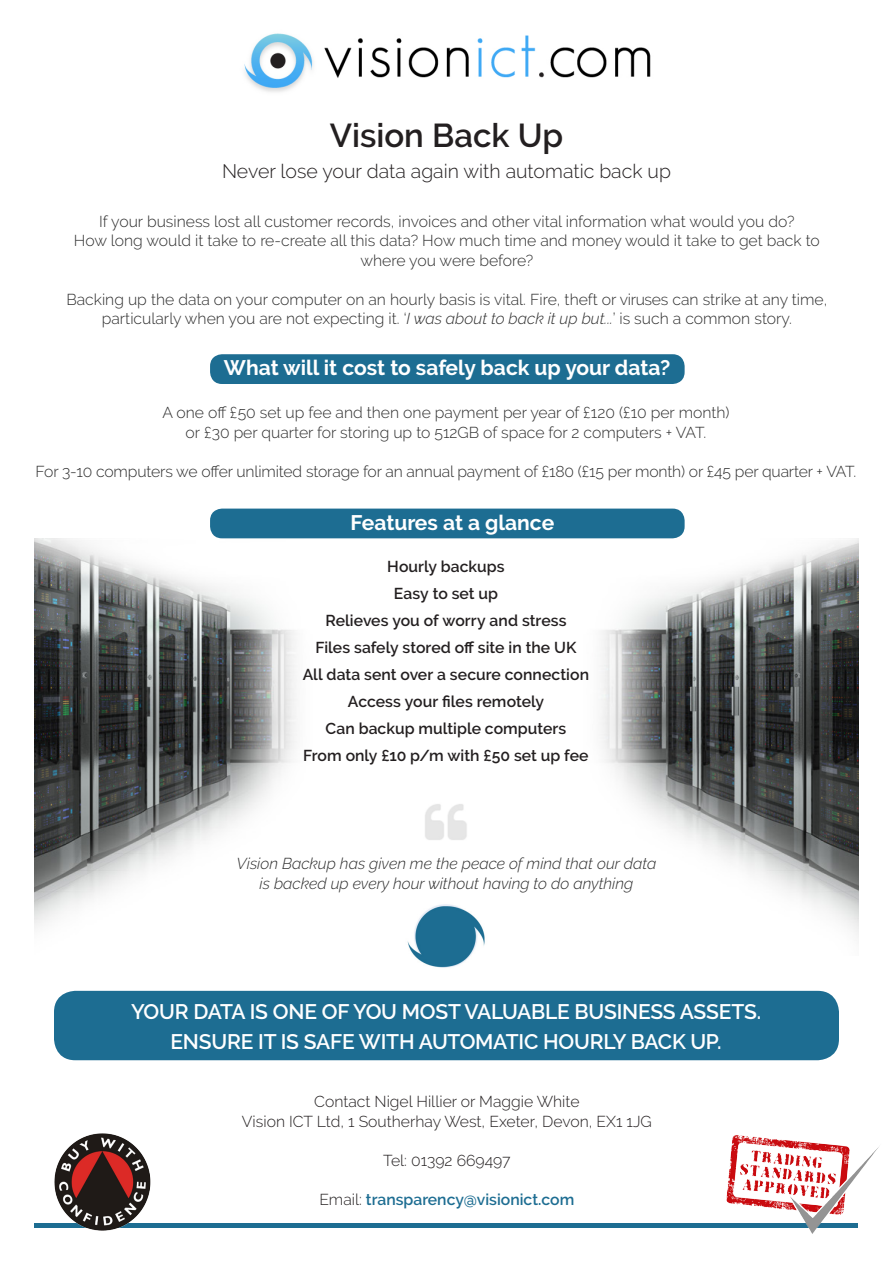
<style>
.page{position:relative;width:893px;height:1263px;background:#fff}
.page>*{position:absolute;margin:0;border:0;box-sizing:border-box;transform-origin:0 0}
.t1{font:600 33px "Raleway";color:#231f20}
.t2{font:600 21px/30px "Raleway";letter-spacing:-.01em;color:#fff;text-align:center}
.t3{font:700 21px "Raleway";color:#fff}
.t4{font:300 19.5px "Raleway";color:#231f20}
.t5{font:300 15.75px/19.5px "Raleway";color:#2d2d2d;text-align:center}
.t6{font:600 15.75px/27px "Raleway";color:#231f20;text-align:center}
.t7{font:300 15.75px/19.5px "Raleway";color:#231f20;text-align:center}
.t8{font:italic 300 15.75px/19.5px "Raleway";color:#2d2d2d;text-align:center}
.t9{font:600 15.75px "Raleway";color:#1d6d92}
.s1{font-style:italic}
.s2{font-weight:300;color:#231f20}
</style>
<div class="page">
<img style="left:34px;top:539px;width:825px;height:398px">
<div style="left:54px;top:991px;width:785px;height:69px;background:#1d6d92;border-radius:21px"></div>
<img style="left:244px;top:33px;width:407px;height:59px">
<div style="left:210px;top:354px;width:475px;height:30px;background:#1d6d92;border-radius:12px"></div>
<div style="left:210px;top:509px;width:475px;height:29px;background:#1d6d92;border-radius:12px"></div>
<hr style="left:34px;top:1223px;width:824px;height:4px;background:#1d6d92">
<img style="left:52px;top:1133px;width:102px;height:98px">
<img style="left:725px;top:1135px;width:154px;height:99px">
<img style="left:403px;top:903px;width:87px;height:65px">
<img style="left:420px;top:794px;width:54px;height:54px">
<p class="t1" style="left:330px;top:116px;width:235px">Vision Back Up</p>
<p class="t4" style="left:222px;top:159px;width:450px">Never lose your data again with automatic back up</p>
<p class="t5" style="left:74px;top:211px;width:747px">If your business lost all customer records, invoices and other vital information what would you do?<br>How long would it take to re-create all this data? How much time and money would it take to get back to where you were before?</p>
<p class="t5" style="left:66px;top:289px;width:763px">Backing up the data on your computer on an hourly basis is vital. Fire, theft or viruses can strike at any time, particularly when you are not expecting it. ‘<span class="s1">I was about to back it up but...</span>’ is such a common story.</p>
<p class="t3" style="left:224px;top:356px;width:448px">What will it cost to safely back up your data?</p>
<p class="t5" style="left:162px;top:403px;width:569px">A one off £50 set up fee and then one payment per year of £120 (£10 per month) or £30 per quarter for storing up to 512GB of space for 2 computers + VAT.</p>
<p class="t5" style="left:36px;top:461px;width:822px">For 3-10 computers we offer unlimited storage for an annual payment of £180 (£15 per month) or £45 per quarter + VAT.</p>
<p class="t3" style="left:350px;top:510px;width:205px">Features at a glance</p>
<p class="t6" style="left:387px;top:553px;width:119px">Hourly backups</p>
<p class="t6" style="left:394px;top:580px;width:106px">Easy to set up</p>
<p class="t6" style="left:315px;top:607px;width:263px">Relieves you of worry and stress<br>Files safely stored off site in the UK</p>
<p class="t6" style="left:303px;top:661px;width:288px">All data sent over a secure connection</p>
<p class="t6" style="left:348px;top:688px;width:198px">Access your files remotely</p>
<p class="t6" style="left:326px;top:715px;width:242px">Can backup multiple computers</p>
<p class="t6" style="left:303px;top:742px;width:287px">From only £10 p/m with £50 set up fee</p>
<p class="t8" style="left:237px;top:854px;width:421px">Vision Backup has given me the peace of mind that our data is backed up every hour without having to do anything</p>
<p class="t2" style="left:131px;top:996px;width:632px">YOUR DATA IS ONE OF YOU MOST VALUABLE BUSINESS ASSETS.<br>ENSURE IT IS SAFE WITH AUTOMATIC HOURLY BACK UP.</p>
<p class="t7" style="left:242px;top:1092px;width:411px">Contact Nigel Hillier or Maggie White<br>Vision ICT Ltd, 1 Southerhay West, Exeter, Devon, EX1 1JG</p>
<p class="t7" style="left:383px;top:1150px;width:129px">Tel: 01392 669497</p>
<p class="t9" style="left:319px;top:1190px;width:256px"><span class="s2">Email:</span> transparency@visionict.com</p>
</div>
